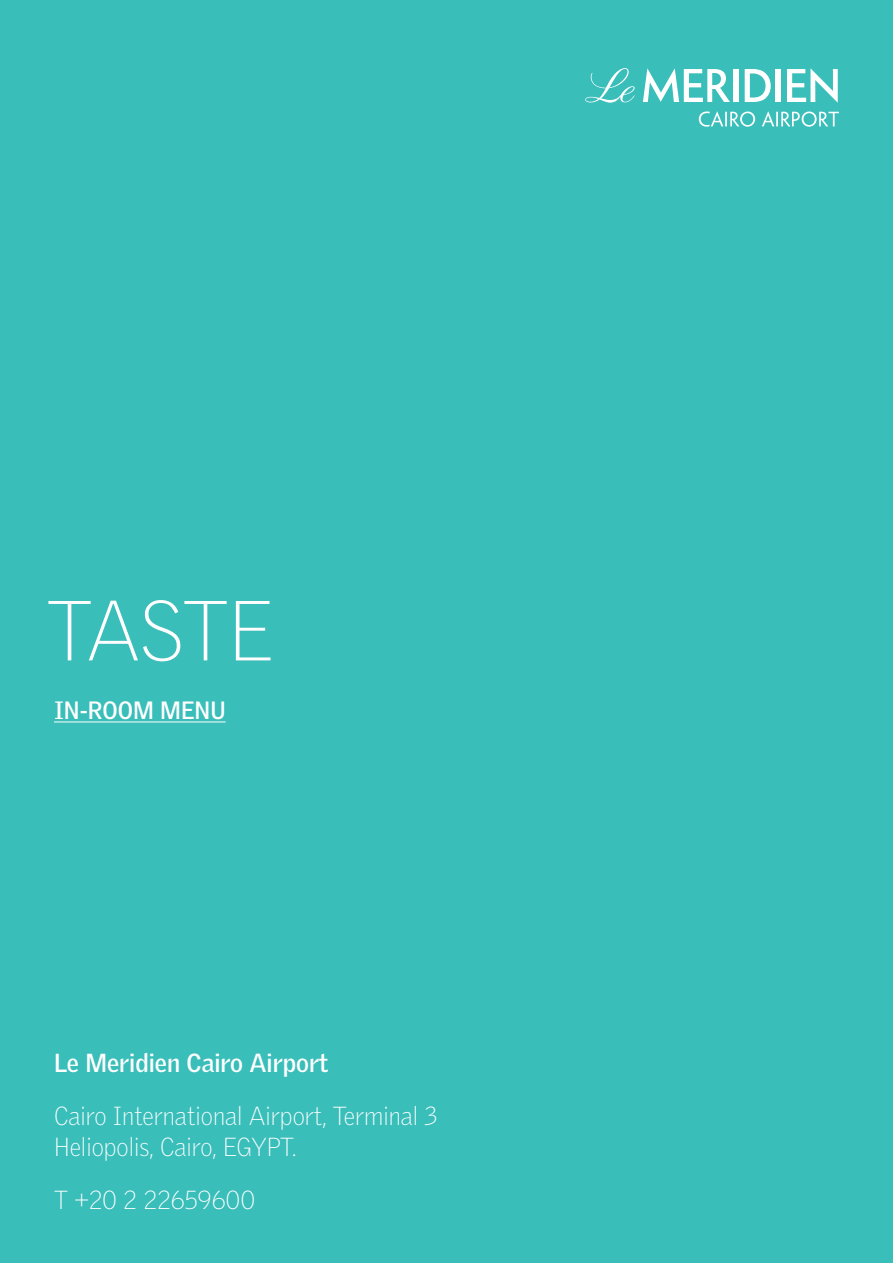
<style>
.page{position:relative;width:893px;height:1263px;background:#3abeba}
.page>*{position:absolute;margin:0;border:0;box-sizing:border-box;transform-origin:0 0}
.t1{font:100 82.5px "Griffith Gothic";letter-spacing:-.02em;color:#fff}
.t2{font:100 25.35px/30.5px "Griffith Gothic";color:#fff}
.t3{font:700 25.35px "Griffith Gothic";color:#fff}
.t4{font:700 24.3px "Griffith Gothic";color:#fff}
</style>
<div class="page">
<svg style="left:787px;top:68px;width:51px;height:35px"></svg>
<div style="left:775px;top:69px;width:6px;height:33px;background:#fff"></div>
<svg style="left:745px;top:69px;width:26px;height:33px"></svg>
<div style="left:733px;top:69px;width:5px;height:33px;background:#fff"></div>
<svg style="left:643px;top:68px;width:87px;height:34px"></svg>
<svg style="left:585px;top:68px;width:50px;height:35px"></svg>
<svg style="left:699px;top:111px;width:56px;height:16px"></svg>
<svg style="left:762px;top:111px;width:77px;height:16px"></svg>
<hr style="left:54px;top:722px;width:172px;height:1px;background:#fff">
<h1 class="t1" style="left:47px;top:583px;width:229px">TASTE</h1>
<p class="t4" style="left:54px;top:695px;width:173px">IN-ROOM MENU</p>
<p class="t3" style="left:54px;top:1048px;width:276px">Le Meridien Cairo Airport</p>
<p class="t2" style="left:54px;top:1101px;width:385px">Cairo International Airport, Terminal 3<br>Heliopolis, Cairo, EGYPT.</p>
<p class="t2" style="left:54px;top:1184px;width:203px">T +20 2 22659600</p>
</div>
